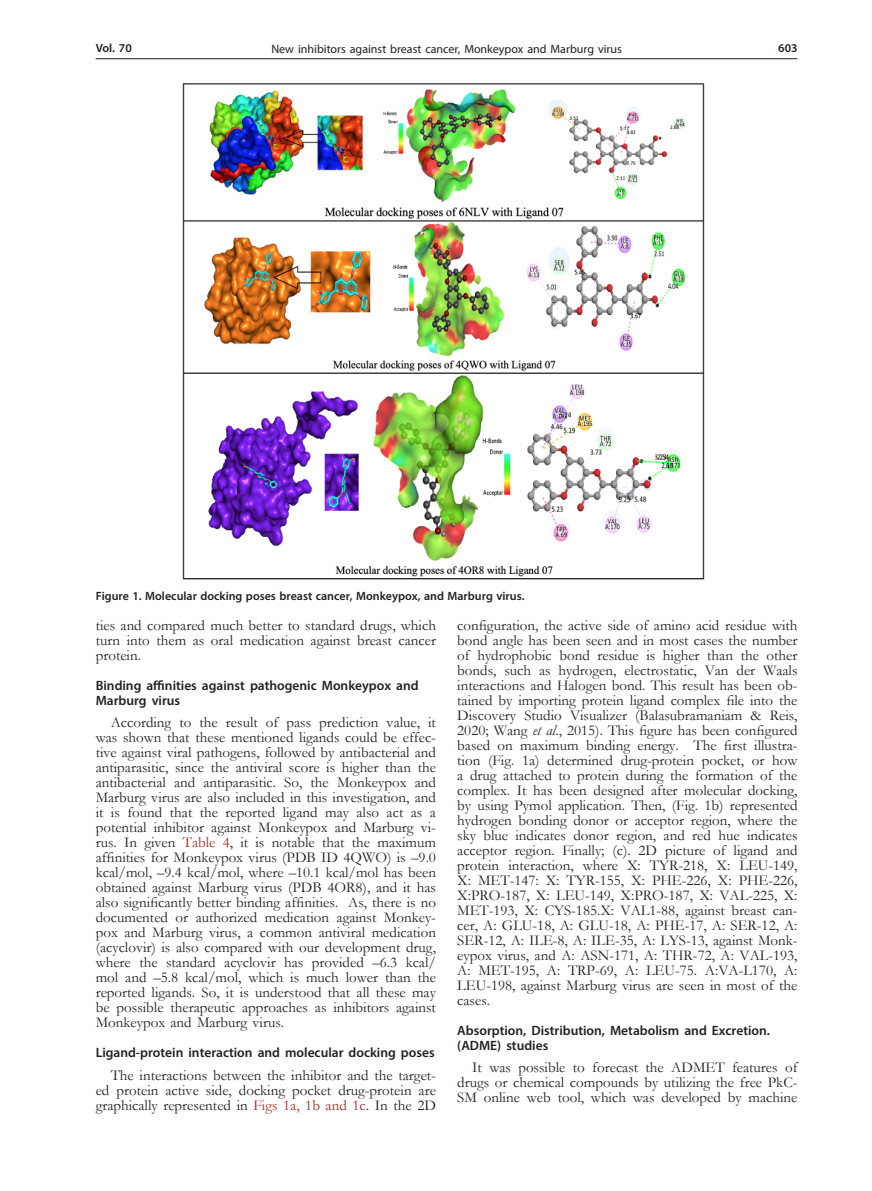
<style>
.page{position:relative;width:872px;height:1191px;background:#fff}
.page>*{position:absolute;margin:0;border:0;box-sizing:border-box;transform-origin:0 0}
.Body_tekst{font:15px/15px "Garamond";color:#231f20;text-align:justify}
.Tytul_2{font:600 13.5px/15px "Myriad Pro";color:#231f20}
.Figure{font:600 12px "Myriad Pro";color:#231f20}
.t1{font:12px "Myriad Pro";color:#231f20}
.s1{color:#9f2d26}
.s2{font-style:italic}
</style>
<div class="page">
<hr style="left:96px;top:58px;width:701px;height:1px;background:#231f20">
<img style="left:182px;top:83px;width:523px;height:497px">
<p class="Figure" style="left:96px;top:41px;width:38px">Vol. 70</p>
<p class="t1" style="left:271px;top:42px;width:352px">New inhibitors against breast cancer, Monkeypox and Marburg virus</p>
<p class="Figure" style="left:778px;top:41px;width:21px">603</p>
<p class="Figure" style="left:96px;top:588px;width:430px">Figure 1. Molecular docking poses breast cancer, Monkeypox, and Marburg virus.</p>
<p class="Body_tekst" style="left:96px;top:617px;width:342px">ties and compared much better to standard drugs, which turn into them as oral medication against breast cancer protein.</p>
<p class="Tytul_2" style="left:96px;top:677px;width:324px">Binding affinities against pathogenic Monkeypox and<br>Marburg virus</p>
<p class="Body_tekst" style="left:96px;top:714px;width:342px;text-indent:15px">According to the result of pass prediction value, it was shown that these mentioned ligands could be effec&shy;tive against viral pathogens, followed by antibacterial and antiparasitic, since the antiviral score is higher than the antibacterial and antiparasitic. So, the Monkeypox and Marburg virus are also included in this investigation, and it is found that the reported ligand may also act as a potential inhibitor against Monkeypox and Marburg vi&shy;rus. In given <span class="s1">Table 4</span>, it is notable that the maximum affinities for Monkeypox virus (PDB ID 4QWO) is –9.0 kcal/mol, –9.4 kcal/mol, where –10.1 kcal/mol has been obtained against Marburg virus (PDB 4OR8), and it has also significantly better binding affinities. As, there is no documented or authorized medication against Monkey&shy;pox and Marburg virus, a common antiviral medication (acyclovir) is also compared with our development drug, where the standard acyclovir has provided –6.3 kcal/ mol and –5.8 kcal/mol, which is much lower than the reported ligands. So, it is understood that all these may be possible therapeutic approaches as inhibitors against Monkeypox and Marburg virus.</p>
<p class="Tytul_2" style="left:96px;top:1045px;width:340px">Ligand-protein interaction and molecular docking poses</p>
<p class="Body_tekst" style="left:96px;top:1067px;width:342px;text-indent:15px">The interactions between the inhibitor and the target&shy;ed protein active side, docking pocket drug-protein are graphically represented in <span class="s1">Figs 1a, 1b and 1c</span>. In the 2D</p>
<p class="Body_tekst" style="left:457px;top:617px;width:342px">configuration, the active side of amino acid residue with bond angle has been seen and in most cases the number of hydrophobic bond residue is higher than the other bonds, such as hydrogen, electrostatic, Van der Waals interactions and Halogen bond. This result has been ob&shy;tained by importing protein ligand complex file into the Discovery Studio Visualizer (Balasubramaniam &amp; Reis, 2020; Wang <span class="s2">et al</span>., 2015). This figure has been configured based on maximum binding energy. The first illustra&shy;tion (Fig. 1a) determined drug-protein pocket, or how a drug attached to protein during the formation of the complex. It has been designed after molecular docking, by using Pymol application. Then, (Fig. 1b) represented hydrogen bonding donor or acceptor region, where the sky blue indicates donor region, and red hue indicates acceptor region. Finally; (c). 2D picture of ligand and protein interaction, where X: TYR-218, X: LEU-149, X: MET-147: X: TYR-155, X: PHE-226, X: PHE-226, X:PRO-187, X: LEU-149, X:PRO-187, X: VAL-225, X:<br>MET-193, X: CYS-185.X: VAL1-88, against breast can&shy;cer, A: GLU-18, A: GLU-18, A: PHE-17, A: SER-12, A:<br>SER-12, A: ILE-8, A: ILE-35, A: LYS-13, against Monk&shy;eypox virus, and A: ASN-171, A: THR-72, A: VAL-193, A: MET-195, A: TRP-69, A: LEU-75. A:VA-L170, A:<br>LEU-198, against Marburg virus are seen in most of the cases.</p>
<p class="Tytul_2" style="left:457px;top:1022px;width:314px">Absorption, Distribution, Metabolism and Excretion. (ADME) studies</p>
<p class="Body_tekst" style="left:457px;top:1059px;width:342px;text-indent:15px">It was possible to forecast the ADMET features of drugs or chemical compounds by utilizing the free PkC-SM online web tool, which was developed by machine</p>
</div>
